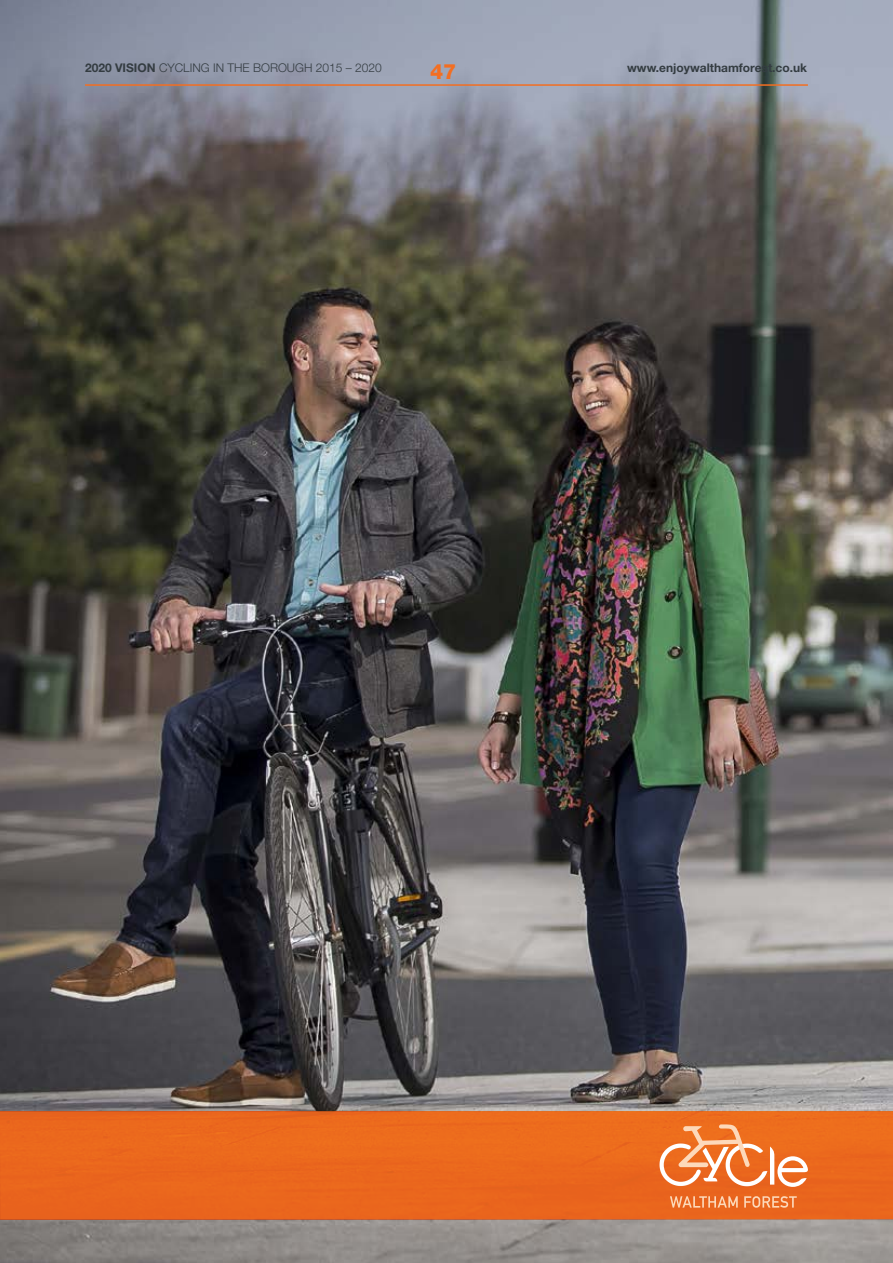
<style>
.page{position:relative;width:893px;height:1263px;background:#fff}
.page>*{position:absolute;margin:0;border:0;box-sizing:border-box;transform-origin:0 0}
.t1{font:800 21px "Helvetica Neue LT Std";color:#f36e21}
.t2{font:300 12px "Helvetica Neue LT Std";color:#343c41}
.t3{font:700 12px "Helvetica Neue LT Std";color:#343c41}
.s1{font-weight:700}
</style>
<div class="page">
<img style="left:0;top:0;width:893px;height:1263px">
<hr style="left:85px;top:84px;width:723px;height:2px;background:#f36e21">
<div style="left:0;top:1111px;width:893px;height:109px;background:#ea671d"></div>
<svg style="left:670px;top:1196px;width:68px;height:11px"></svg>
<svg style="left:744px;top:1196px;width:53px;height:12px"></svg>
<svg style="left:659px;top:1124px;width:149px;height:63px"></svg>
<p class="t2" style="left:85px;top:61px;width:298px"><span class="s1">2020 VISION</span> CYCLING IN THE BOROUGH 2015 – 2020</p>
<p class="t1" style="left:430px;top:59px;width:28px">47</p>
<p class="t3" style="left:627px;top:61px;width:181px">www.enjoywalthamforest.co.uk</p>
</div>
